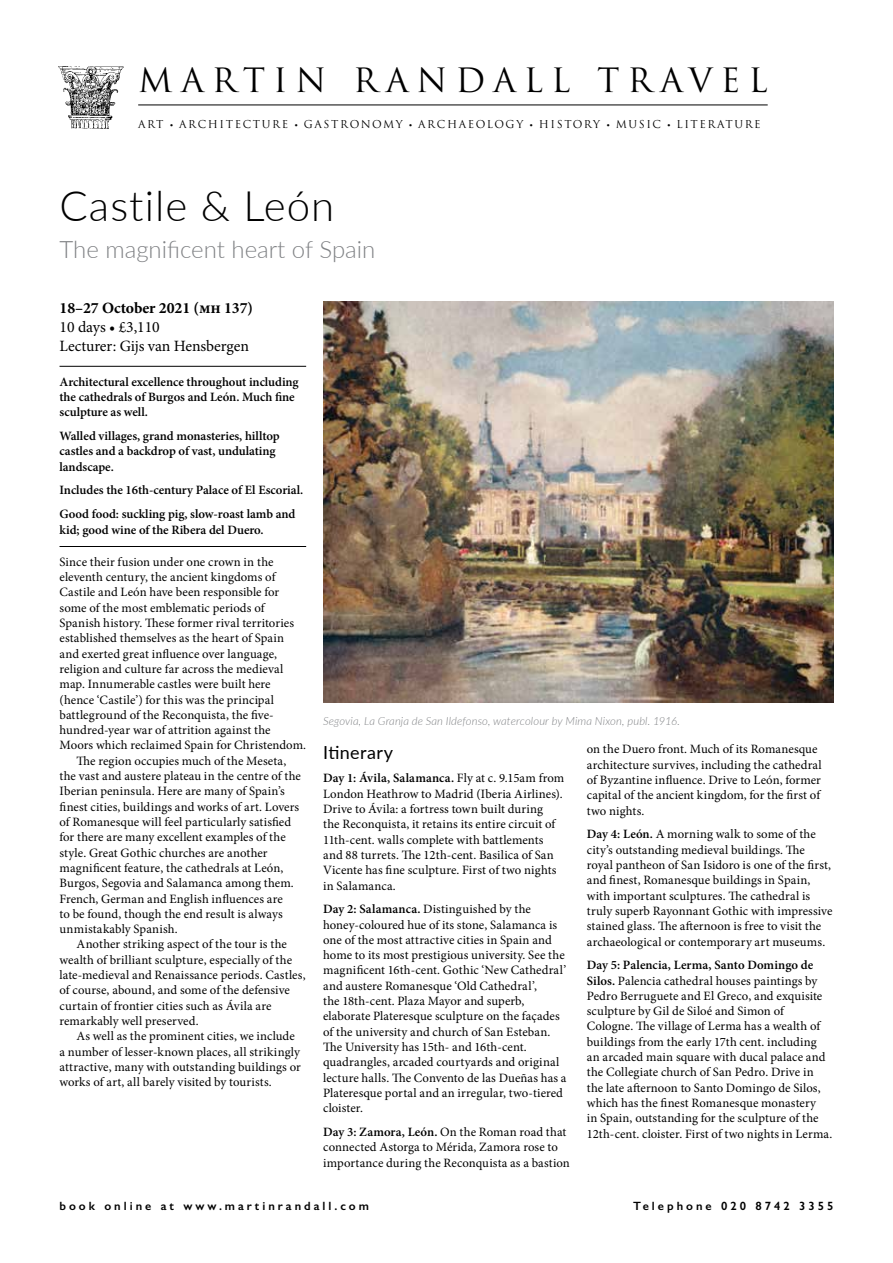
<style>
.page{position:relative;width:893px;height:1263px;background:#fff}
.page>*{position:absolute;margin:0;border:0;box-sizing:border-box;transform-origin:0 0}
.t1{font:300 42px "Lato";letter-spacing:.025em;color:#000}
.t2{font:32.7px "Trajan Pro";letter-spacing:.245em;color:#000}
.t3{font:300 24px "Lato";color:#808285}
.t4{font:18px "Lato";letter-spacing:.02em;color:#000}
.t5{font:15.75px/18.9px "Minion Pro";letter-spacing:-.005em;color:#000}
.t6{font:700 15.75px "Minion Pro";letter-spacing:-.005em;color:#000}
.t7{font:12.75px/15.3px "Minion Pro";letter-spacing:.005em;color:#000}
.t8{font:600 12.75px/15.3px "Minion Pro";letter-spacing:-.005em;color:#000}
.t9{font:600 12px "Gill Sans";letter-spacing:.25em;color:#000}
.t10{font:italic 300 11.25px "Lato";letter-spacing:.01em;color:#808285}
.t11{font:10.65px "Trajan Pro";letter-spacing:.15em;color:#000}
.s1{font-family:"Myriad Pro"}
.s2{font-weight:600}
</style>
<div class="page">
<img style="left:58px;top:66px;width:66px;height:63px">
<hr style="left:138px;top:105px;width:630px;height:1px;background:#000">
<hr style="left:60px;top:366px;width:246px;height:1px;background:#000">
<hr style="left:60px;top:546px;width:246px;height:1px;background:#000">
<img style="left:323px;top:302px;width:510px;height:401px">
<h2 class="t2" style="left:138px;top:59px;width:631px">MARTIN RANDALL TRAVEL</h2>
<p class="t11" style="left:138px;top:117px;width:624px">ART <span class="s1">•</span> ARCHITECTURE <span class="s1">•</span> GASTRONOMY <span class="s1">•</span> ARCHAEOLOGY <span class="s1">•</span> HISTORY <span class="s1">•</span> MUSIC <span class="s1">•</span> LITERATURE</p>
<h1 class="t1" style="left:60px;top:177px;width:276px">Castile &amp; León</h1>
<h3 class="t3" style="left:60px;top:233px;width:317px">The magnificent heart of Spain</h3>
<p class="t6" style="left:60px;top:297px;width:195px">18–27 October 2021 (mh 137)</p>
<p class="t5" style="left:60px;top:318px;width:191px">10 days • £3,110<br>Lecturer: Gijs van Hensbergen</p>
<p class="t8" style="left:60px;top:374px;width:241px">Architectural excellence throughout including the cathedrals of Burgos and León. Much fine sculpture as well.</p>
<p class="t8" style="left:60px;top:428px;width:222px">Walled villages, grand monasteries, hilltop castles and a backdrop of vast, undulating landscape.</p>
<p class="t8" style="left:60px;top:478px;width:245px;line-height:23.9px">Includes the 16th-century Palace of El Escorial.<br>Good food: suckling pig, slow-roast lamb and</p>
<p class="t8" style="left:60px;top:522px;width:206px">kid; good wine of the Ribera del Duero.</p>
<p class="t7" style="left:60px;top:554px;width:215px">Since their fusion under one crown in the</p>
<p class="t7" style="left:60px;top:569px;width:217px">eleventh century, the ancient kingdoms of</p>
<p class="t7" style="left:60px;top:585px;width:221px">Castile and León have been responsible for</p>
<p class="t7" style="left:60px;top:600px;width:207px">some of the most emblematic periods of</p>
<p class="t7" style="left:60px;top:615px;width:236px">Spanish history. These former rival territories</p>
<p class="t7" style="left:60px;top:631px;width:226px">established themselves as the heart of Spain</p>
<p class="t7" style="left:60px;top:646px;width:219px">and exerted great influence over language,</p>
<p class="t7" style="left:60px;top:661px;width:225px">religion and culture far across the medieval</p>
<p class="t7" style="left:60px;top:677px;width:213px">map. Innumerable castles were built here</p>
<p class="t7" style="left:60px;top:692px;width:216px">(hence ‘Castile’) for this was the principal</p>
<p class="t7" style="left:60px;top:707px;width:216px">battleground of the Reconquista, the five-</p>
<p class="t7" style="left:60px;top:722px;width:213px">hundred-year war of attrition against the</p>
<p class="t7" style="left:60px;top:738px;width:248px">Moors which reclaimed Spain for Christendom.</p>
<p class="t7" style="left:77px;top:753px;width:211px">The region occupies much of the Meseta,</p>
<p class="t7" style="left:60px;top:768px;width:243px">the vast and austere plateau in the centre of the</p>
<p class="t7" style="left:60px;top:784px;width:227px">Iberian peninsula. Here are many of Spain’s</p>
<p class="t7" style="left:60px;top:799px;width:241px">finest cities, buildings and works of art. Lovers</p>
<p class="t7" style="left:60px;top:814px;width:233px">of Romanesque will feel particularly satisfied</p>
<p class="t7" style="left:60px;top:830px;width:228px">for there are many excellent examples of the</p>
<p class="t7" style="left:60px;top:845px;width:210px">style. Great Gothic churches are another</p>
<p class="t7" style="left:60px;top:860px;width:225px">magnificent feature, the cathedrals at León,</p>
<p class="t7" style="left:60px;top:875px;width:236px">Burgos, Segovia and Salamanca among them.</p>
<p class="t7" style="left:60px;top:891px;width:225px">French, German and English influences are</p>
<p class="t7" style="left:60px;top:906px;width:225px">to be found, though the end result is always</p>
<p class="t7" style="left:60px;top:921px;width:120px">unmistakably Spanish.</p>
<p class="t7" style="left:77px;top:937px;width:212px">Another striking aspect of the tour is the</p>
<p class="t7" style="left:60px;top:952px;width:234px">wealth of brilliant sculpture, especially of the</p>
<p class="t7" style="left:60px;top:967px;width:248px">late-medieval and Renaissance periods. Castles,</p>
<p class="t7" style="left:60px;top:983px;width:232px">of course, abound, and some of the defensive</p>
<p class="t7" style="left:60px;top:998px;width:214px">curtain of frontier cities such as Ávila are</p>
<p class="t7" style="left:60px;top:1013px;width:141px">remarkably well preserved.</p>
<p class="t7" style="left:77px;top:1028px;width:220px">As well as the prominent cities, we include</p>
<p class="t7" style="left:60px;top:1044px;width:242px">a number of lesser-known places, all strikingly</p>
<p class="t7" style="left:60px;top:1059px;width:243px">attractive, many with outstanding buildings or</p>
<p class="t7" style="left:60px;top:1074px;width:214px">works of art, all barely visited by tourists.</p>
<p class="t10" style="left:323px;top:713px;width:358px">Segovia, La Granja de San Ildefonso, watercolour by Mima Nixon, publ. 1916.</p>
<p class="t7" style="left:587px;top:742px;width:237px">on the Duero front. Much of its Romanesque architecture survives, including the cathedral of Byzantine influence. Drive to León, former capital of the ancient kingdom, for the first of two nights.</p>
<p class="t7" style="left:587px;top:827px;width:247px"><span class="s2">Day 4: León.</span> A morning walk to some of the city’s outstanding medieval buildings. The royal pantheon of San Isidoro is one of the first, and finest, Romanesque buildings in Spain, with important sculptures. The cathedral is truly superb Rayonnant Gothic with impressive stained glass. The afternoon is free to visit the archaeological or contemporary art museums.</p>
<p class="t7" style="left:587px;top:957px;width:247px"><span class="s2">Day 5: Palencia, Lerma, Santo Domingo de Silos.</span> Palencia cathedral houses paintings by Pedro Berruguete and El Greco, and exquisite sculpture by Gil de Siloé and Simon of Cologne. The village of Lerma has a wealth of buildings from the early 17th cent. including an arcaded main square with ducal palace and the Collegiate church of San Pedro. Drive in the late afternoon to Santo Domingo de Silos, which has the finest Romanesque monastery<br>in Spain, outstanding for the sculpture of the 12th-cent. cloister. First of two nights in Lerma.</p>
<h3 class="t4" style="left:323px;top:739px;width:72px">Itinerary</h3>
<p class="t7" style="left:323px;top:771px;width:243px"><span class="s2">Day 1: Ávila, Salamanca.</span> Fly at c. 9.15am from London Heathrow to Madrid (Iberia Airlines).<br>Drive to Ávila: a fortress town built during<br>the Reconquista, it retains its entire circuit of 11th-cent. walls complete with battlements and 88 turrets. The 12th-cent. Basilica of San Vicente has fine sculpture. First of two nights in Salamanca.</p>
<p class="t7" style="left:323px;top:902px;width:245px"><span class="s2">Day 2: Salamanca.</span> Distinguished by the honey-coloured hue of its stone, Salamanca is one of the most attractive cities in Spain and home to its most prestigious university. See the magnificent 16th-cent. Gothic ‘New Cathedral’ and austere Romanesque ‘Old Cathedral’,<br>the 18th-cent. Plaza Mayor and superb, elaborate Plateresque sculpture on the façades of the university and church of San Esteban.<br>The University has 15th- and 16th-cent. quadrangles, arcaded courtyards and original lecture halls. The Convento de las Dueñas has a Plateresque portal and an irregular, two-tiered cloister.</p>
<p class="t7" style="left:323px;top:1124px;width:248px"><span class="s2">Day 3: Zamora, León.</span> On the Roman road that connected Astorga to Mérida, Zamora rose to importance during the Reconquista as a bastion</p>
<p class="t9" style="left:60px;top:1199px;width:311px">book online at www.martinrandall.com</p>
<p class="t9" style="left:633px;top:1199px;width:202px">Telephone 020 8742 3355</p>
</div>
